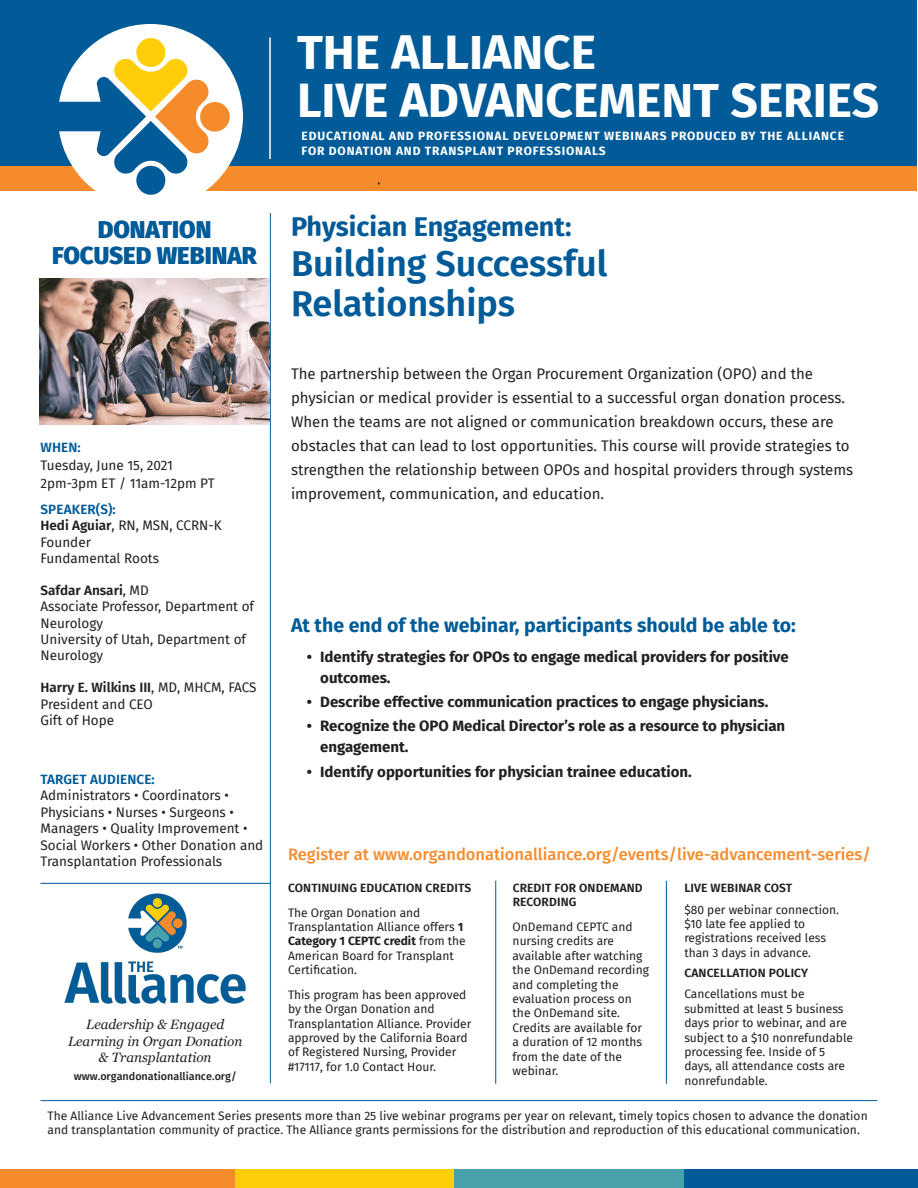
<style>
.page{position:relative;width:918px;height:1188px;background:#fff}
.page>*{position:absolute;margin:0;border:0;box-sizing:border-box;transform-origin:0 0}
.t1{font:700 48px "Fira Sans";color:#fff}
.t2{font:600 36px/40.2px "Fira Sans";color:#005b98}
.t3{font:700 27px "Fira Sans";color:#005b98}
.t4{font:900 24px/25.8px "Fira Sans";color:#005b98;text-align:center}
.t5{font:700 19.5px "Fira Sans";color:#005b98}
.t6{font:500 16.5px "Fira Sans";color:#f68b2c}
.t7{font:15px/24px "Fira Sans";color:#231f20}
.t8{font:700 15px/21px "Fira Sans";color:#231f20}
.t9{font:13.5px/16.2px "Fira Sans";color:#231f20}
.t10{font:italic 13.5px/16.2px "Georgia";color:#231f20;text-align:center}
.t11{font:600 13.5px "Fira Sans";color:#231f20}
.t12{font:600 13.5px "Fira Sans";letter-spacing:.01em;color:#005b98}
.t13{font:12px/14.4px "Fira Sans";color:#231f20}
.t14{font:700 12px/15px "Fira Sans";letter-spacing:.07em;color:#fff}
.t15{font:600 12px/14.4px "Fira Sans";letter-spacing:.01em;color:#231f20}
.t16{font:500 10.8px "Fira Sans";color:#231f20}
.s1{font-weight:600}
.s2{font-weight:400}
.s3{font-weight:700}
</style>
<div class="page">
<div style="left:1px;top:0;width:916px;height:172px;background:#005b98"></div>
<div style="left:1px;top:167px;width:916px;height:24px;background:#f68b2c"></div>
<img style="left:64px;top:893px;width:182px;height:111px">
<hr style="left:270px;top:213px;width:1px;height:870px;background:#005b98">
<hr style="left:40px;top:883px;width:230px;height:1px;background:#005b98">
<hr style="left:40px;top:1100px;width:838px;height:1px;background:#005b98">
<div style="left:227px;top:1169px;width:237px;height:19px;background:#fdce08"></div>
<div style="left:0;top:1169px;width:235px;height:19px;background:#f68b2c"></div>
<div style="left:454px;top:1169px;width:235px;height:19px;background:#48a1ab"></div>
<div style="left:684px;top:1169px;width:234px;height:19px;background:#005b98"></div>
<hr style="left:269px;top:38px;width:2px;height:121px;background:#fff">
<img style="left:39px;top:279px;width:231px;height:145px">
<hr style="left:495px;top:881px;width:1px;height:203px;background:#005b98">
<hr style="left:666px;top:881px;width:1px;height:203px;background:#005b98">
<svg style="left:59px;top:24px;width:184px;height:171px"></svg>
<p class="t1" style="left:297px;top:12px;width:301px">THE ALLIANCE</p>
<p class="t1" style="left:297px;top:60px;width:584px">LIVE ADVANCEMENT SERIES</p>
<p class="t4" style="left:52px;top:215px;width:206px">DONATION<br>FOCUSED WEBINAR</p>
<p class="t12" style="left:41px;top:436px;width:42px">WHEN:</p>
<p class="t9" style="left:40px;top:457px;width:134px">Tuesday, June 15, 2021</p>
<p class="t9" style="left:40px;top:475px;width:176px">2pm-3pm ET / 11am-12pm PT</p>
<p class="t9" style="left:40px;top:517px;width:183px"><span class="s1">Hedi Aguiar</span>, RN, MSN, CCRN-K</p>
<p class="t9" style="left:40px;top:533px;width:52px">Founder</p>
<p class="t9" style="left:40px;top:550px;width:120px">Fundamental Roots</p>
<p class="t11" style="left:40px;top:579px;width:110px">Safdar Ansari<span class="s2">, MD</span></p>
<p class="t9" style="left:40px;top:598px;width:215px">Associate Professor, Department of<br>Neurology</p>
<p class="t9" style="left:40px;top:631px;width:207px">University of Utah, Department of<br>Neurology</p>
<p class="t11" style="left:40px;top:677px;width:218px">Harry E. Wilkins III<span class="s2">, MD, MHCM, FACS</span></p>
<p class="t9" style="left:40px;top:695px;width:114px">President and CEO</p>
<p class="t9" style="left:40px;top:712px;width:75px">Gift of Hope</p>
<p class="t12" style="left:41px;top:498px;width:77px">SPEAKER(S):</p>
<p class="t12" style="left:41px;top:768px;width:116px">TARGET AUDIENCE:</p>
<p class="t9" style="left:40px;top:787px;width:190px">Administrators • Coordinators •</p>
<p class="t9" style="left:40px;top:803px;width:195px">Physicians • Nurses • Surgeons •</p>
<p class="t9" style="left:40px;top:820px;width:208px">Managers • Quality Improvement •</p>
<p class="t9" style="left:40px;top:836px;width:224px">Social Workers • Other Donation and</p>
<p class="t9" style="left:40px;top:853px;width:183px">Transplantation Professionals</p>
<p class="t14" style="left:302px;top:128px;width:544px">EDUCATIONAL AND PROFESSIONAL DEVELOPMENT WEBINARS PRODUCED BY THE ALLIANCE<br>FOR DONATION AND TRANSPLANT PROFESSIONALS</p>
<p class="t3" style="left:291px;top:204px;width:282px">Physician Engagement:</p>
<p class="t2" style="left:291px;top:242px;width:318px">Building Successful<br>Relationships</p>
<p class="t7" style="left:291px;top:362px;width:564px">The partnership between the Organ Procurement Organization (OPO) and the physician or medical provider is essential to a successful organ donation process.<br>When the teams are not aligned or communication breakdown occurs, these are obstacles that can lead to lost opportunities. This course will provide strategies to strengthen the relationship between OPOs and hospital providers through systems improvement, communication, and education.</p>
<p class="t5" style="left:291px;top:609px;width:506px">At the end of the webinar, participants should be able to:</p>
<p class="t8" style="left:320px;top:645px;width:470px;text-indent:-14px">• Identify strategies for OPOs to engage medical providers for positive outcomes.</p>
<p class="t8" style="left:307px;top:690px;width:463px">• Describe effective communication practices to engage physicians.</p>
<p class="t8" style="left:320px;top:715px;width:467px;text-indent:-14px">• Recognize the OPO Medical Director’s role as a resource to physician engagement.</p>
<p class="t8" style="left:307px;top:760px;width:386px">• Identify opportunities for physician trainee education.</p>
<p class="t6" style="left:288px;top:841px;width:585px">Register at www.organdonationalliance.org/events/live-advancement-series/</p>
<p class="t15" style="left:288px;top:880px;width:185px">CONTINUING EDUCATION CREDITS</p>
<p class="t13" style="left:288px;top:905px;width:179px">The Organ Donation and<br>Transplantation Alliance offers <span class="s3">1<br>Category 1 CEPTC credit</span> from the<br>American Board for Transplant<br>Certification.</p>
<p class="t13" style="left:288px;top:987px;width:185px">This program has been approved by the Organ Donation and<br>Transplantation Alliance. Provider approved by the California Board of Registered Nursing, Provider #17117, for 1.0 Contact Hour.</p>
<p class="t15" style="left:513px;top:880px;width:132px">CREDIT FOR ONDEMAND<br>RECORDING</p>
<p class="t13" style="left:513px;top:919px;width:138px">OnDemand CEPTC and nursing credits are available after watching the OnDemand recording and completing the evaluation process on the OnDemand site.<br>Credits are available for a duration of 12 months from the date of the webinar.</p>
<p class="t15" style="left:684px;top:880px;width:109px">LIVE WEBINAR COST</p>
<p class="t13" style="left:684px;top:902px;width:156px">$80 per webinar connection. $10 late fee applied to registrations received less</p>
<p class="t13" style="left:684px;top:945px;width:128px">than 3 days in advance.</p>
<p class="t15" style="left:684px;top:965px;width:125px">CANCELLATION POLICY</p>
<p class="t13" style="left:684px;top:987px;width:170px">Cancellations must be submitted at least 5 business days prior to webinar, and are subject to a $10 nonrefundable</p>
<p class="t13" style="left:684px;top:1044px;width:162px">processing fee. Inside of 5 days, all attendance costs are nonrefundable.</p>
<p class="t10" style="left:68px;top:1016px;width:176px">Leadership &amp; Engaged<br>Learning in Organ Donation &amp; Transplantation</p>
<p class="t16" style="left:74px;top:1068px;width:164px">www.organdonationalliance.org/</p>
<p class="t13" style="left:48px;top:1108px;width:822px">The Alliance Live Advancement Series presents more than 25 live webinar programs per year on relevant, timely topics chosen to advance the donation and transplantation community of practice. The Alliance grants permissions for the distribution and reproduction of this educational communication.</p>
</div>
